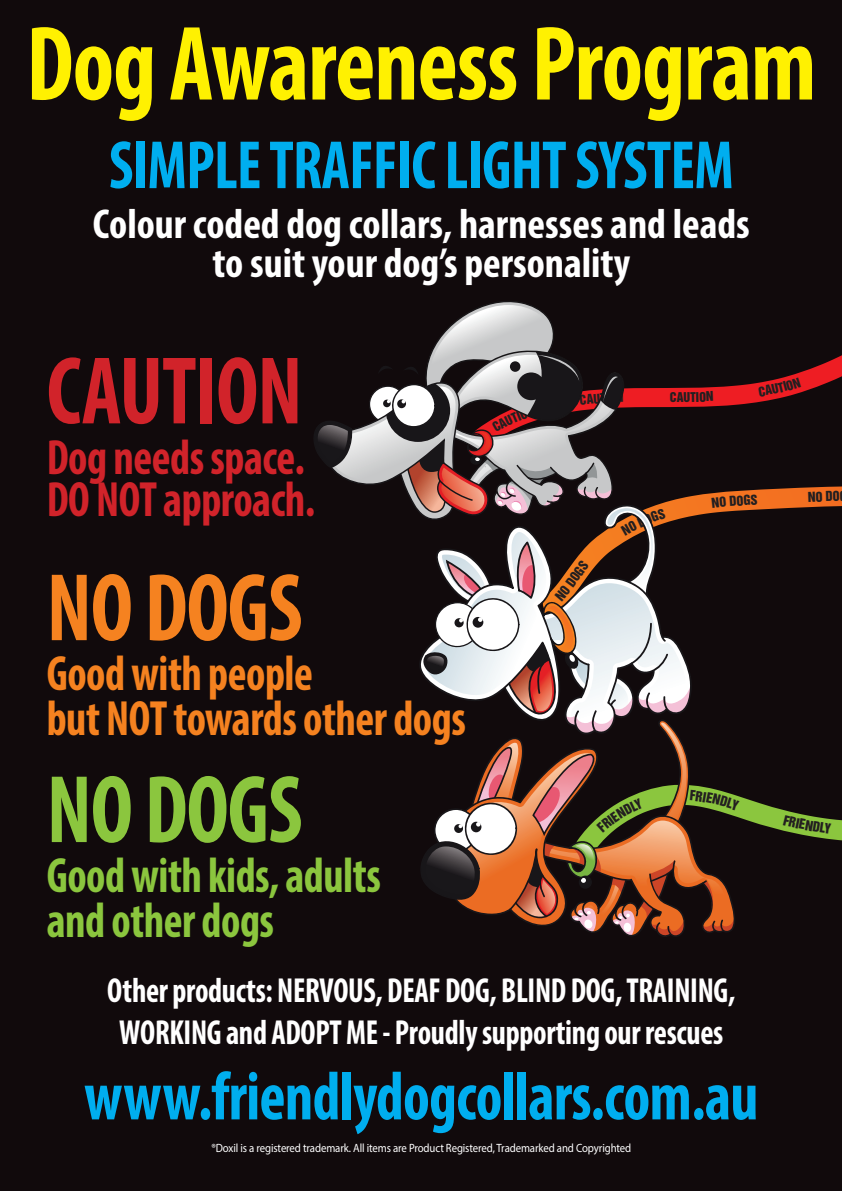
<style>
.page{position:relative;width:842px;height:1191px;background:#110a0c}
.page>*{position:absolute;margin:0;border:0;box-sizing:border-box;transform-origin:0 0}
.t1{font:700 condensed 106.9px "Myriad Pro";letter-spacing:-.01em;color:#fff101;scale:.9 1}
.t2{font:700 condensed 96.9px "Myriad Pro";letter-spacing:-.01em;color:#d1232a;scale:.9 1}
.t3{font:700 condensed 96.9px "Myriad Pro";letter-spacing:-.01em;color:#f58220;scale:.9 1}
.t4{font:700 condensed 96.9px "Myriad Pro";letter-spacing:-.01em;color:#8bc63e;scale:.9 1}
.t5{font:700 condensed 68.9px "Myriad Pro";letter-spacing:-.01em;color:#00aeef;scale:.9 1}
.t6{font:700 condensed 49.8px "Myriad Pro";letter-spacing:-.01em;color:#f58220;scale:.9 1}
.t7{font:700 condensed 49.8px "Myriad Pro";letter-spacing:-.01em;color:#8bc63e;scale:.9 1}
.t8{font:700 condensed 49.8px "Myriad Pro";letter-spacing:-.01em;color:#d1232a;scale:.9 1}
.t9{font:700 condensed 42px/39px "Myriad Pro";color:#fff;text-align:center}
.t10{font:700 condensed 34.9px/41.8px "Myriad Pro";letter-spacing:-.01em;color:#fff;text-align:center;scale:.9 1}
.t11{font:12.3px "Helvetica Inserat";color:#231f20}
.t12{font:12px "Myriad Pro";letter-spacing:-.01em;color:#fff;scale:.9 1}
</style>
<div class="page">
<svg style="left:314px;top:301px;width:528px;height:636px"></svg>
<p class="t1" style="left:26px;top:-3px;width:879px">Dog Awareness Program</p>
<p class="t5" style="left:109px;top:122px;width:696px">SIMPLE TRAFFIC LIGHT SYSTEM</p>
<p class="t9" style="left:93px;top:204px;width:658px">Colour coded dog collars, harnesses and leads to suit your dog’s personality</p>
<p class="t2" style="left:47px;top:330px;width:286px">CAUTION</p>
<p class="t8" style="left:47px;top:426px;width:288px">Dog needs space.</p>
<p class="t8" style="left:47px;top:468px;width:300px">DO NOT approach.</p>
<p class="t3" style="left:47px;top:547px;width:286px">NO DOGS</p>
<p class="t6" style="left:47px;top:642px;width:297px">Good with people</p>
<p class="t6" style="left:47px;top:687px;width:467px">but NOT towards other dogs</p>
<p class="t4" style="left:47px;top:749px;width:286px">NO DOGS</p>
<p class="t7" style="left:47px;top:844px;width:373px">Good with kids, adults</p>
<p class="t7" style="left:47px;top:889px;width:254px">and other dogs</p>
<p class="t11" style="left:670px;top:390px;width:15px">CA</p>
<p class="t10" style="left:107px;top:968px;width:699px">Other products: NERVOUS, DEAF DOG, BLIND DOG, TRAINING,<br>WORKING and ADOPT ME - Proudly supporting our rescues</p>
<p class="t5" style="left:84px;top:1053px;width:751px">www.friendlydogcollars.com.au</p>
<p class="t12" style="left:211px;top:1141px;width:468px">®Doxil is a registered trademark. All items are Product Registered, Trademarked and Copyrighted</p>
</div>
